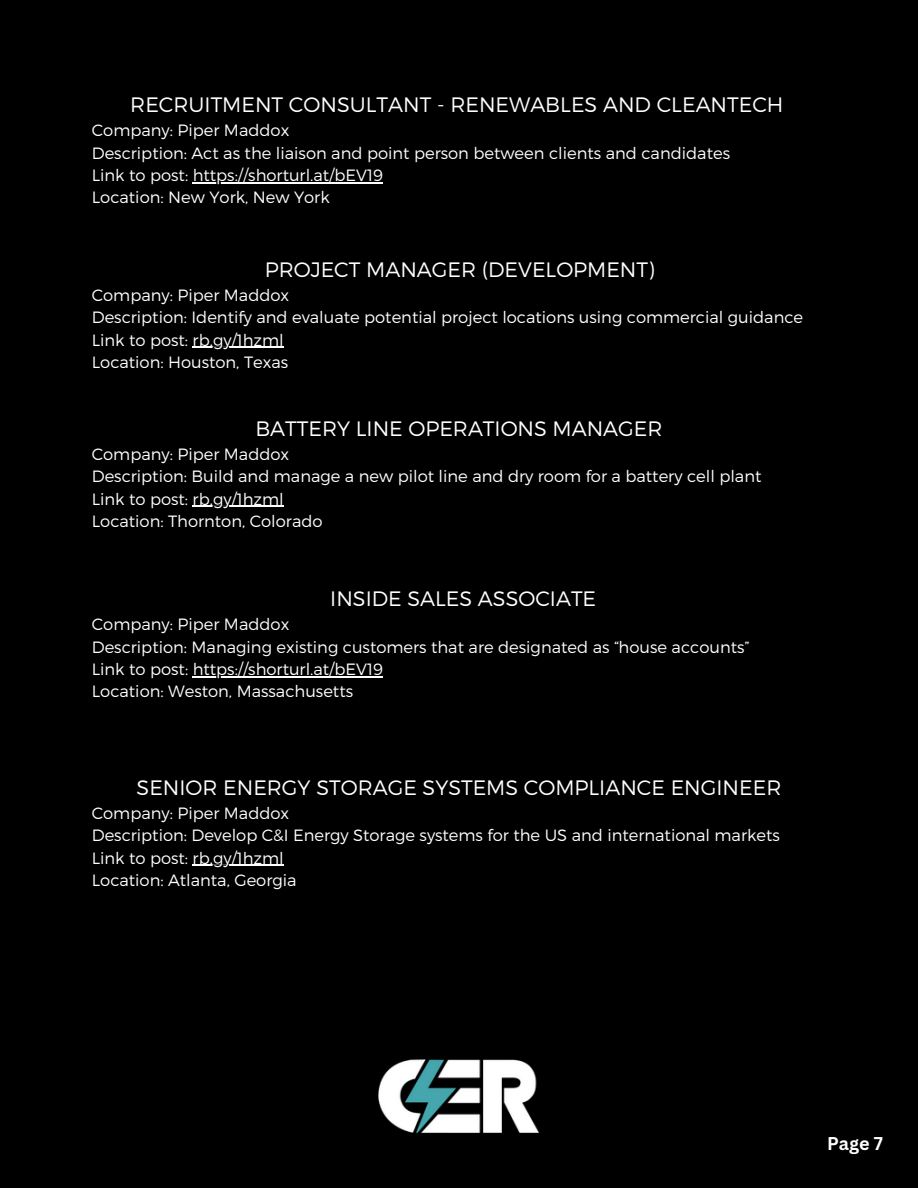
<style>
.page{position:relative;width:918px;height:1188px;background:#000}
.page>*{position:absolute;margin:0;border:0;box-sizing:border-box;transform-origin:0 0}
.t1{font:300 20.85px "Montserrat";color:#fff}
.t2{font:700 18px "Canva Sans";color:#fff}
.t3{font:300 16.35px "Montserrat";color:#fff}
</style>
<div class="page">
<hr style="left:193px;top:182px;width:190px;height:1px;background:#fff">
<hr style="left:193px;top:347px;width:91px;height:1px;background:#fff">
<hr style="left:193px;top:506px;width:91px;height:1px;background:#fff">
<hr style="left:193px;top:676px;width:190px;height:1px;background:#fff">
<hr style="left:193px;top:865px;width:91px;height:1px;background:#fff">
<img style="left:378px;top:1059px;width:161px;height:74px">
<p class="t1" style="left:130px;top:91px;width:655px">RECRUITMENT CONSULTANT - RENEWABLES AND CLEANTECH</p>
<p class="t3" style="left:92px;top:120px;width:199px">Company: Piper Maddox</p>
<p class="t3" style="left:92px;top:142px;width:640px">Description: Act as the liaison and point person between clients and candidates</p>
<p class="t3" style="left:92px;top:164px;width:293px">Link to post: https://shorturl.at/bEV19</p>
<p class="t3" style="left:92px;top:187px;width:239px">Location: New York, New York</p>
<p class="t1" style="left:265px;top:256px;width:392px">PROJECT MANAGER (DEVELOPMENT)</p>
<p class="t3" style="left:92px;top:284px;width:199px">Company: Piper Maddox</p>
<p class="t3" style="left:92px;top:307px;width:713px">Description: Identify and evaluate potential project locations using commercial guidance</p>
<p class="t3" style="left:92px;top:329px;width:194px">Link to post: rb.gy/1hzml</p>
<p class="t3" style="left:92px;top:352px;width:198px">Location: Houston, Texas</p>
<p class="t1" style="left:255px;top:415px;width:409px">BATTERY LINE OPERATIONS MANAGER</p>
<p class="t3" style="left:92px;top:443px;width:199px">Company: Piper Maddox</p>
<p class="t3" style="left:92px;top:466px;width:671px">Description: Build and manage a new pilot line and dry room for a battery cell plant</p>
<p class="t3" style="left:92px;top:488px;width:194px">Link to post: rb.gy/1hzml</p>
<p class="t3" style="left:92px;top:511px;width:232px">Location: Thornton, Colorado</p>
<p class="t1" style="left:330px;top:585px;width:267px">INSIDE SALES ASSOCIATE</p>
<p class="t3" style="left:92px;top:614px;width:199px">Company: Piper Maddox</p>
<p class="t3" style="left:92px;top:636px;width:659px">Description: Managing existing customers that are designated as “house accounts”</p>
<p class="t3" style="left:92px;top:658px;width:293px">Link to post: https://shorturl.at/bEV19</p>
<p class="t3" style="left:92px;top:681px;width:263px">Location: Weston, Massachusetts</p>
<p class="t1" style="left:137px;top:774px;width:646px">SENIOR ENERGY STORAGE SYSTEMS COMPLIANCE ENGINEER</p>
<p class="t3" style="left:92px;top:802px;width:199px">Company: Piper Maddox</p>
<p class="t3" style="left:92px;top:825px;width:690px">Description: Develop C&amp;I Energy Storage systems for the US and international markets</p>
<p class="t3" style="left:92px;top:847px;width:194px">Link to post: rb.gy/1hzml</p>
<p class="t3" style="left:92px;top:870px;width:206px">Location: Atlanta, Georgia</p>
<p class="t2" style="left:827px;top:1130px;width:57px">Page 7</p>
</div>
